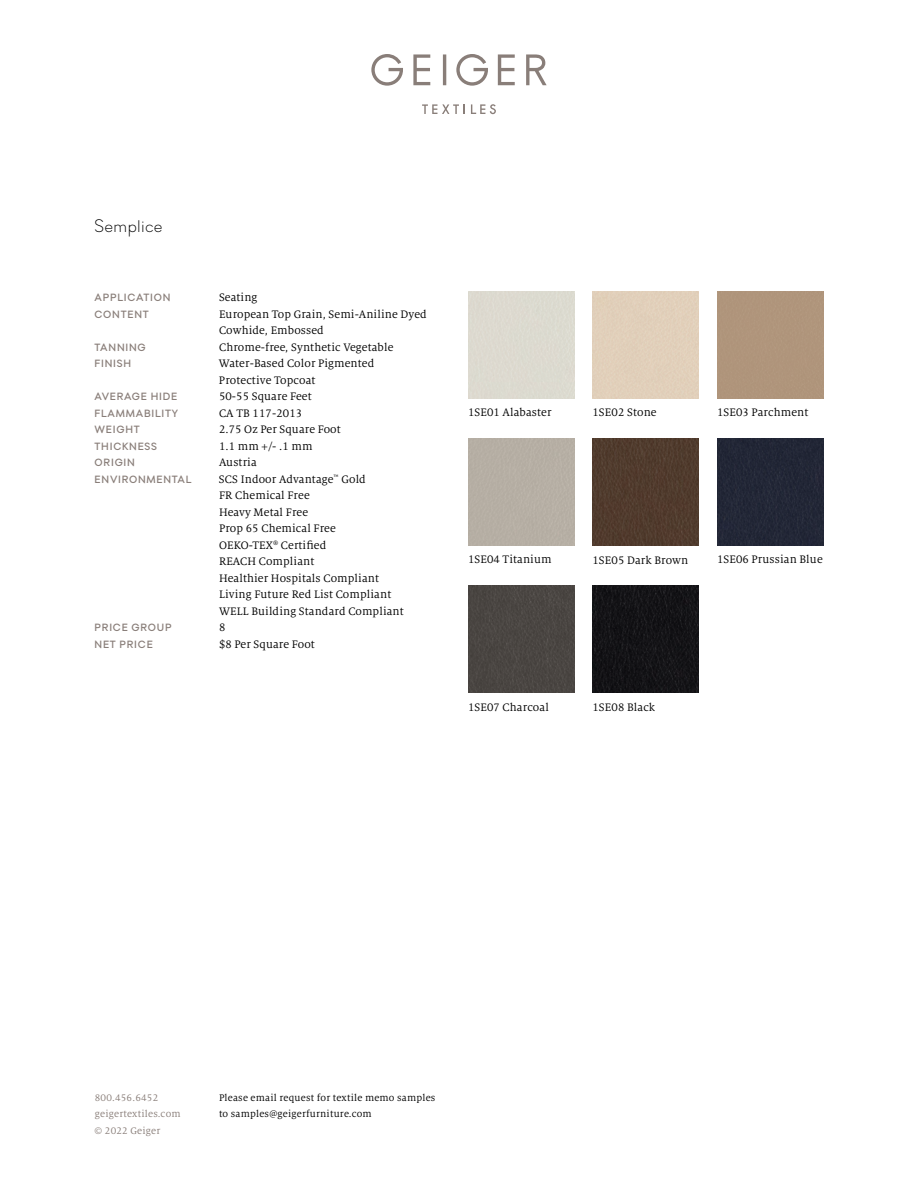
<style>
.page{position:relative;width:918px;height:1188px;background:#fff}
.page>*{position:absolute;margin:0;border:0;box-sizing:border-box;transform-origin:0 0}
.t1{font:300 18px "Soin Sans Pro";letter-spacing:.02em;color:#000}
.t2{font:12px/16.5px "Milo Serif Pro";letter-spacing:.01em;color:#000}
.t3{font:500 10.5px "Soin Sans Pro";letter-spacing:.075em;color:#897e79}
.t4{font:10.5px/16.5px "Milo Serif Pro";letter-spacing:.02em;color:#000}
.t5{font:10.5px/16.5px "Milo Serif Pro";letter-spacing:.02em;color:#897e79}
</style>
<div class="page">
<svg style="left:471px;top:104px;width:25px;height:10px"></svg>
<svg style="left:422px;top:104px;width:43px;height:10px"></svg>
<svg style="left:371px;top:54px;width:176px;height:32px"></svg>
<div style="left:717px;top:439px;width:107px;height:106px;background:#222736"></div>
<div style="left:592px;top:439px;width:107px;height:106px;background:#503b2d"></div>
<div style="left:468px;top:586px;width:106px;height:106px;background:#4a4542"></div>
<img style="left:592px;top:586px;width:107px;height:106px">
<h1 class="t1" style="left:94px;top:215px;width:70px">Semplice</h1>
<p class="t3" style="left:95px;top:291px;width:77px">APPLICATION</p>
<p class="t2" style="left:219px;top:289px;width:40px">Seating</p>
<p class="t3" style="left:95px;top:308px;width:56px">CONTENT</p>
<p class="t2" style="left:219px;top:306px;width:209px">European Top Grain, Semi-Aniline Dyed<br>Cowhide, Embossed</p>
<p class="t3" style="left:95px;top:341px;width:53px">TANNING</p>
<p class="t2" style="left:219px;top:339px;width:176px">Chrome-free, Synthetic Vegetable</p>
<p class="t3" style="left:95px;top:357px;width:38px">FINISH</p>
<p class="t2" style="left:219px;top:355px;width:157px">Water-Based Color Pigmented<br>Protective Topcoat</p>
<p class="t3" style="left:95px;top:390px;width:84px">AVERAGE HIDE</p>
<p class="t2" style="left:219px;top:388px;width:94px">50-55 Square Feet</p>
<p class="t3" style="left:95px;top:407px;width:85px">FLAMMABILITY</p>
<p class="t2" style="left:219px;top:405px;width:85px">CA TB 117-2013</p>
<p class="t3" style="left:95px;top:423px;width:47px">WEIGHT</p>
<p class="t2" style="left:219px;top:421px;width:123px">2.75 Oz Per Square Foot</p>
<p class="t3" style="left:95px;top:440px;width:64px">THICKNESS</p>
<p class="t2" style="left:219px;top:438px;width:95px">1.1 mm +/- .1 mm</p>
<p class="t3" style="left:95px;top:456px;width:42px">ORIGIN</p>
<p class="t2" style="left:219px;top:454px;width:39px">Austria</p>
<p class="t3" style="left:95px;top:473px;width:99px">ENVIRONMENTAL</p>
<p class="t2" style="left:219px;top:471px;width:186px">SCS Indoor Advantage<sup>™</sup> Gold<br>FR Chemical Free<br>Heavy Metal Free<br>Prop 65 Chemical Free<br>OEKO-TEX<sup>®</sup> Certified<br>REACH Compliant<br>Healthier Hospitals Compliant<br>Living Future Red List Compliant<br>WELL Building Standard Compliant</p>
<p class="t3" style="left:95px;top:621px;width:79px">PRICE GROUP</p>
<p class="t2" style="left:219px;top:619px;width:8px">8</p>
<p class="t3" style="left:95px;top:638px;width:60px">NET PRICE</p>
<p class="t2" style="left:219px;top:636px;width:97px">$8 Per Square Foot</p>
<p class="t2" style="left:468px;top:404px;width:85px">1SE01 Alabaster</p>
<p class="t2" style="left:592px;top:404px;width:66px">1SE02 Stone</p>
<p class="t2" style="left:717px;top:404px;width:93px">1SE03 Parchment</p>
<p class="t2" style="left:468px;top:551px;width:85px">1SE04 Titanium</p>
<p class="t2" style="left:592px;top:552px;width:97px">1SE05 Dark Brown</p>
<p class="t2" style="left:717px;top:551px;width:107px">1SE06 Prussian Blue</p>
<p class="t2" style="left:468px;top:699px;width:82px">1SE07 Charcoal</p>
<p class="t2" style="left:592px;top:699px;width:64px">1SE08 Black</p>
<p class="t5" style="left:95px;top:1089px;width:88px">800.456.6452 geigertextiles.com © 2022 Geiger</p>
<p class="t4" style="left:219px;top:1089px;width:218px">Please email request for textile memo samples to samples@geigerfurniture.com</p>
</div>
